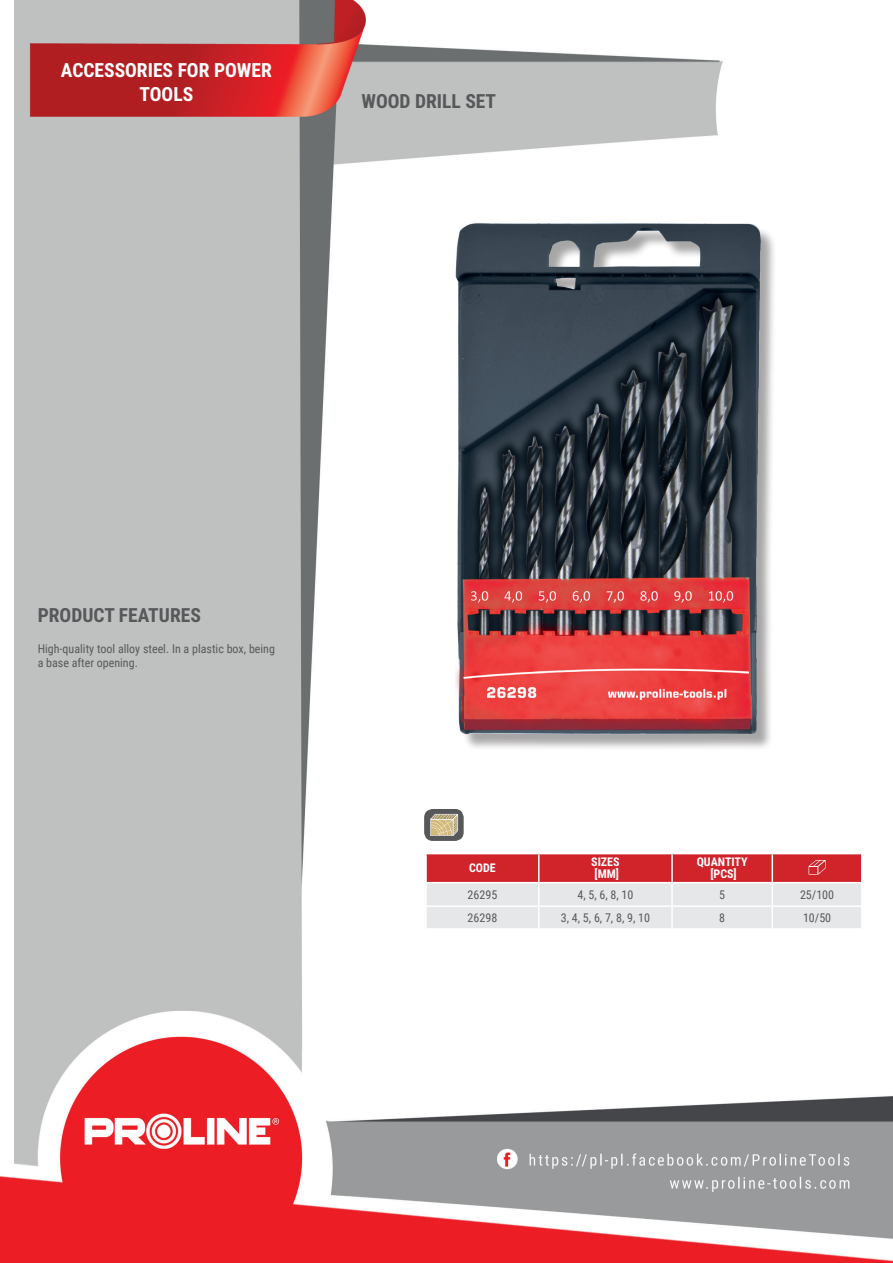
<style>
.page{position:relative;width:893px;height:1263px;background:#fff}
.page>*{position:absolute;margin:0;border:0;box-sizing:border-box;transform-origin:0 0}
.t1{font:700 19.5px "Roboto Condensed";color:#57585a}
.t2{font:700 19.5px/23.4px "Roboto Condensed";color:#fff;text-align:center}
.t3{font:12px/14.4px "Roboto Condensed";color:#57585a}
.t4{font:700 12px/12px "Roboto Condensed";color:#fff}
</style>
<div class="page">
<img style="left:0;top:0;width:893px;height:1263px">
<div style="left:458px;top:225px;width:319px;height:526px;background:#231f20;opacity:.4"></div>
<img style="left:456px;top:223px;width:306px;height:512px">
<hr style="left:425px;top:854px;width:2px;height:28px;background:#fff">
<hr style="left:425px;top:883px;width:2px;height:22px;background:#fff">
<hr style="left:425px;top:907px;width:2px;height:21px;background:#fff">
<hr style="left:425px;top:853px;width:114px;height:1px;background:#fff">
<hr style="left:425px;top:882px;width:114px;height:1px;background:#fff">
<hr style="left:425px;top:905px;width:114px;height:2px;background:#fff">
<hr style="left:425px;top:928px;width:114px;height:2px;background:#fff">
<hr style="left:539px;top:928px;width:133px;height:2px;background:#fff">
<hr style="left:672px;top:928px;width:100px;height:2px;background:#fff">
<hr style="left:772px;top:928px;width:90px;height:2px;background:#fff">
<svg style="left:426px;top:853px;width:436px;height:75px;background:#e0a2a5"></svg>
<div style="left:425px;top:810px;width:38px;height:30px;background:#57585a;border-radius:8px"></div>
<div style="left:424px;top:809px;width:40px;height:32px;border:1px solid #57585a;border-radius:8px"></div>
<svg style="left:430px;top:814px;width:28px;height:22px"></svg>
<h1 class="t2" style="left:61px;top:58px;width:212px">ACCESSORIES FOR POWER<br>TOOLS</h1>
<h1 class="t1" style="left:361px;top:88px;width:136px">WOOD DRILL SET</h1>
<h1 class="t1" style="left:38px;top:601px;width:165px">PRODUCT FEATURES</h1>
<p class="t3" style="left:38px;top:641px;width:239px">High-quality tool alloy steel. In a plastic box, being a base after opening.</p>
<p class="t4" style="left:469px;top:862px;width:28px">CODE</p>
<p class="t4" style="left:591px;top:856px;width:30px">SIZES [MM]</p>
<p class="t4" style="left:697px;top:856px;width:53px;text-align:center">QUANTITY [PCS]</p>
<p class="t3" style="left:468px;top:887px;width:31px">26295</p>
<p class="t3" style="left:577px;top:887px;width:57px">4, 5, 6, 8, 10</p>
<p class="t3" style="left:719px;top:887px;width:7px">5</p>
<p class="t3" style="left:800px;top:887px;width:36px">25/100</p>
<p class="t3" style="left:468px;top:910px;width:31px">26298</p>
<p class="t3" style="left:561px;top:910px;width:91px">3, 4, 5, 6, 7, 8, 9, 10</p>
<p class="t3" style="left:719px;top:910px;width:7px">8</p>
<p class="t3" style="left:803px;top:910px;width:30px">10/50</p>
</div>
